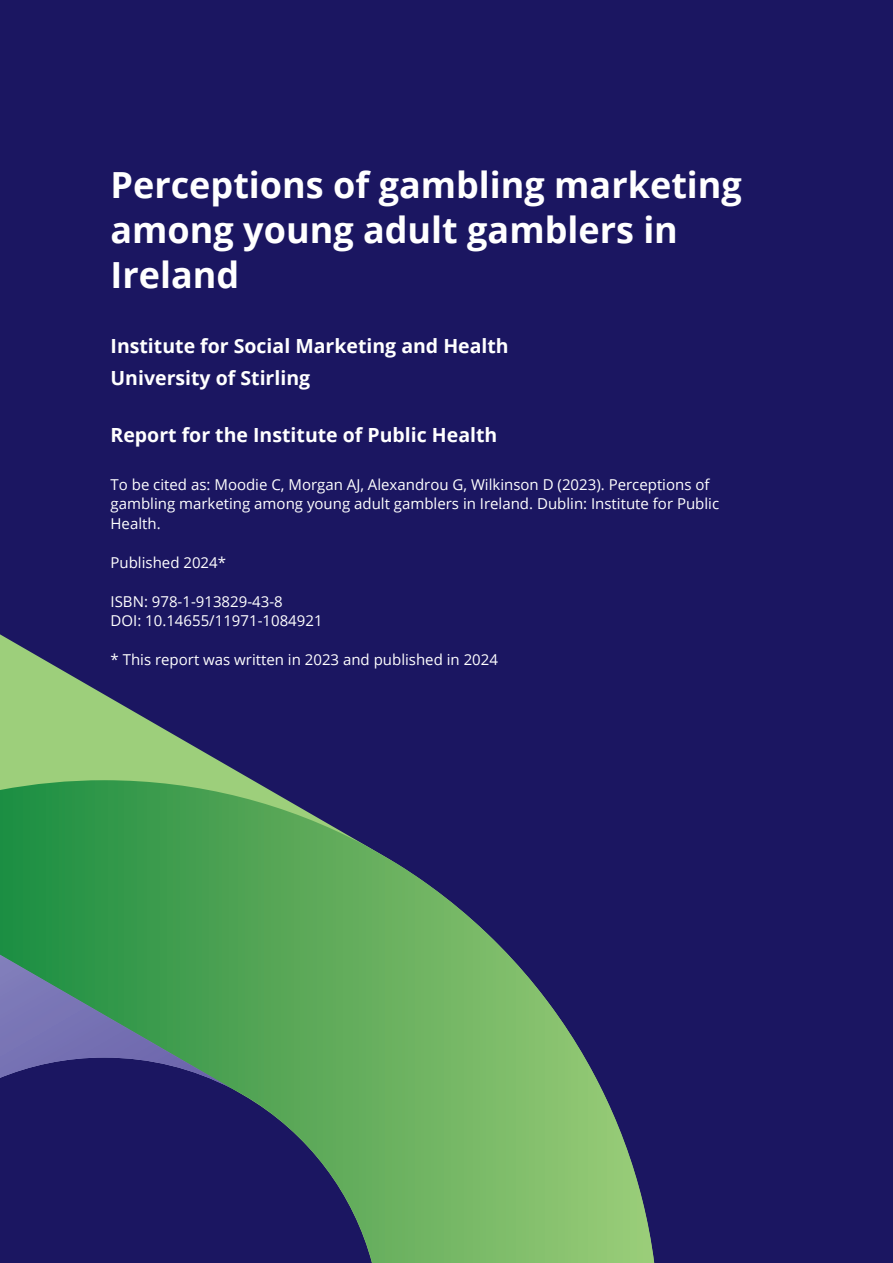
<style>
.page{position:relative;width:893px;height:1263px;background:#1b1661}
.page>*{position:absolute;margin:0;border:0;box-sizing:border-box;transform-origin:0 0}
.Report_Title_Front_Page{font:700 36px/45px "Open Sans";color:#fff}
.Report_Cover_sub{font:700 19.5px "Open Sans";color:#fff}
.Cited_as{font:15px/19.5px "Open Sans";color:#fff}
</style>
<div class="page">
<svg style="left:0;top:634px;width:655px;height:629px"></svg>
<svg style="left:0;top:780px;width:654px;height:483px"></svg>
<svg style="left:0;top:955px;width:232px;height:133px"></svg>
<p class="Report_Title_Front_Page" style="left:111px;top:161px;width:633px">Perceptions of gambling marketing among young adult gamblers in<br>Ireland</p>
<p class="Report_Cover_sub" style="left:111px;top:332px;width:400px">Institute for Social Marketing and Health</p>
<p class="Report_Cover_sub" style="left:111px;top:364px;width:201px">University of Stirling</p>
<p class="Report_Cover_sub" style="left:111px;top:421px;width:388px">Report for the Institute of Public Health</p>
<p class="Cited_as" style="left:111px;top:474px;width:610px">To be cited as: Moodie C, Morgan AJ, Alexandrou G, Wilkinson D (2023). Perceptions of gambling marketing among young adult gamblers in Ireland. Dublin: Institute for Public<br>Health.</p>
<p class="Cited_as" style="left:111px;top:552px;width:117px">Published 2024*</p>
<p class="Cited_as" style="left:111px;top:591px;width:174px">ISBN: 978-1-913829-43-8</p>
<p class="Cited_as" style="left:111px;top:610px;width:214px">DOI: 10.14655/11971-1084921</p>
<p class="Cited_as" style="left:111px;top:649px;width:389px">* This report was written in 2023 and published in 2024</p>
</div>
